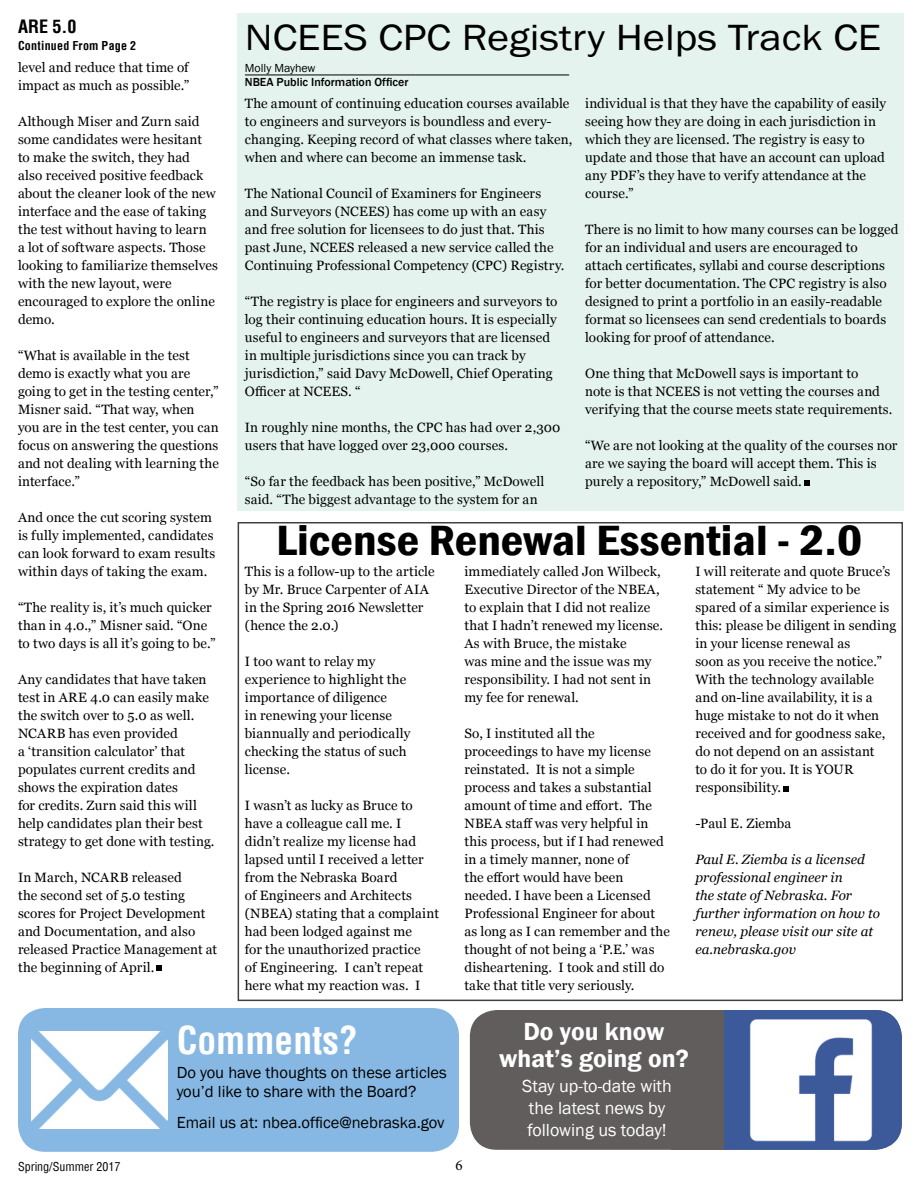
<style>
.page{position:relative;width:918px;height:1188px;background:#fff}
.page>*{position:absolute;margin:0;border:0;box-sizing:border-box;transform-origin:0 0}
.t1{font:600 condensed 43.5px "Franklin Gothic";color:#000;scale:1.13 1}
.t2{font:37.5px "Franklin Gothic";color:#000;scale:1.13 1}
.t3{font:700 condensed 37.5px "Helvetica";color:#fff}
.t4{font:600 25.5px/27px "Franklin Gothic";color:#fff;text-align:center}
.t5{font:18px/21.6px "Franklin Gothic";color:#fff}
.t6{font:700 condensed 18px "Helvetica";color:#000}
.t7{font:16.5px/19.8px "Franklin Gothic";color:#000}
.t8{font:15px "Minion Pro";color:#000}
.t9{font:13.5px/18px "Georgia";letter-spacing:.01em;color:#000}
.t10{font:italic 13.5px/18px "Georgia";letter-spacing:.005em;color:#000}
.t11{font:500 12px "Franklin Gothic";color:#000}
.t12{font:700 condensed 12px "Helvetica";letter-spacing:.02em;color:#000}
.t13{font:condensed 12px "Helvetica";color:#000}
.t14{font:12px "Franklin Gothic";color:#000}
</style>
<div class="page">
<div style="left:238px;top:14px;width:666px;height:497px;background:#e5f3ef"></div>
<hr style="left:245px;top:75px;width:324px;height:1px;background:#000">
<div style="left:18px;top:1008px;width:441px;height:144px;background:#87b8e3;border-radius:27px"></div>
<div style="left:470px;top:1010px;width:432px;height:140px;background:#615d5c;border-radius:27px"></div>
<div style="left:677px;top:1010px;width:225px;height:140px;background:#3c5a99;border-radius:27px"></div>
<div style="left:671px;top:1010px;width:53px;height:140px;background:#615d5c"></div>
<img style="left:749px;top:1019px;width:124px;height:123px">
<img style="left:32px;top:1032px;width:135px;height:96px">
<svg style="left:805px;top:480px;width:5px;height:5px"></svg>
<svg style="left:783px;top:786px;width:6px;height:5px"></svg>
<svg style="left:157px;top:966px;width:5px;height:5px"></svg>
<h3 class="t6" style="left:18px;top:14px;width:60px">ARE 5.0</h3>
<p class="t12" style="left:18px;top:38px;width:120px">Continued From Page 2</p>
<p class="t9" style="left:18px;top:59px;width:173px">level and reduce that time of impact as much as possible.”</p>
<p class="t9" style="left:18px;top:113px;width:201px">Although Miser and Zurn said some candidates were hesitant<br>to make the switch, they had<br>also received positive feedback about the cleaner look of the new interface and the ease of taking the test without having to learn<br>a lot of software aspects. Those looking to familiarize themselves with the new layout, were encouraged to explore the online demo.</p>
<p class="t9" style="left:18px;top:347px;width:202px">“What is available in the test demo is exactly what you are going to get in the testing center,”<br>Misner said. “That way, when you are in the test center, you can focus on answering the questions and not dealing with learning the interface.”</p>
<p class="t9" style="left:18px;top:509px;width:199px">And once the cut scoring system is fully implemented, candidates can look forward to exam results within days of taking the exam.</p>
<p class="t9" style="left:18px;top:599px;width:199px">“The reality is, it’s much quicker than in 4.0.,” Misner said. “One to two days is all it’s going to be.”</p>
<p class="t9" style="left:18px;top:671px;width:198px">Any candidates that have taken test in ARE 4.0 can easily make the switch over to 5.0 as well.<br>NCARB has even provided<br>a ‘transition calculator’ that populates current credits and shows the expiration dates<br>for credits. Zurn said this will help candidates plan their best strategy to get done with testing.</p>
<p class="t9" style="left:18px;top:869px;width:201px">In March, NCARB released<br>the second set of 5.0 testing scores for Project Development and Documentation, and also released Practice Management at the beginning of April.</p>
<h2 class="t2" style="left:245px;top:15px;width:565px">NCEES CPC Registry Helps Track CE</h2>
<p class="t14" style="left:245px;top:61px;width:72px">Molly Mayhew</p>
<p class="t11" style="left:245px;top:74px;width:165px">NBEA Public Information Officer</p>
<p class="t9" style="left:585px;top:95px;width:303px">individual is that they have the capability of easily seeing how they are doing in each jurisdiction in which they are licensed. The registry is easy to update and those that have an account can upload any PDF’s they have to verify attendance at the course.”</p>
<p class="t9" style="left:585px;top:221px;width:315px">There is no limit to how many courses can be logged for an individual and users are encouraged to attach certificates, syllabi and course descriptions for better documentation. The CPC registry is also designed to print a portfolio in an easily-readable format so licensees can send credentials to boards looking for proof of attendance.</p>
<p class="t9" style="left:585px;top:365px;width:309px">One thing that McDowell says is important to<br>note is that NCEES is not vetting the courses and verifying that the course meets state requirements.</p>
<p class="t9" style="left:585px;top:437px;width:314px">“We are not looking at the quality of the courses nor are we saying the board will accept them. This is purely a repository,” McDowell said.</p>
<p class="t9" style="left:245px;top:94px;width:329px">The amount of continuing education courses available to engineers and surveyors is boundless and every&shy;changing. Keeping record of what classes where taken, when and where can become an immense task.</p>
<p class="t9" style="left:245px;top:184px;width:321px">The National Council of Examiners for Engineers and Surveyors (NCEES) has come up with an easy and free solution for licensees to do just that. This past June, NCEES released a new service called the Continuing Professional Competency (CPC) Registry.</p>
<p class="t9" style="left:245px;top:292px;width:314px">“The registry is place for engineers and surveyors to log their continuing education hours. It is especially useful to engineers and surveyors that are licensed in multiple jurisdictions since you can track by jurisdiction,” said Davy McDowell, Chief Operating Officer at NCEES. “</p>
<p class="t9" style="left:245px;top:418px;width:317px">In roughly nine months, the CPC has had over 2,300 users that have logged over 23,000 courses.</p>
<p class="t9" style="left:245px;top:472px;width:301px">“So far the feedback has been positive,” McDowell said. “The biggest advantage to the system for an</p>
<h1 class="t1" style="left:276px;top:511px;width:520px">License Renewal Essential - 2.0</h1>
<p class="t9" style="left:464px;top:563px;width:200px">immediately called Jon Wilbeck,<br>Executive Director of the NBEA, to explain that I did not realize that I hadn’t renewed my license.<br>As with Bruce, the mistake<br>was mine and the issue was my responsibility. I had not sent in my fee for renewal.</p>
<p class="t9" style="left:464px;top:725px;width:207px">So, I instituted all the proceedings to have my license reinstated. It is not a simple process and takes a substantial amount of time and effort. The<br>NBEA staff was very helpful in this process, but if I had renewed in a timely manner, none of<br>the effort would have been needed. I have been a Licensed<br>Professional Engineer for about as long as I can remember and the thought of not being a ‘P.E.’ was disheartening. I took and still do take that title very seriously.</p>
<p class="t9" style="left:695px;top:563px;width:202px">I will reiterate and quote Bruce’s statement “ My advice to be spared of a similar experience is this: please be diligent in sending in your license renewal as<br>soon as you receive the notice.”<br>With the technology available and on-line availability, it is a huge mistake to not do it when received and for goodness sake, do not depend on an assistant<br>to do it for you. It is YOUR responsibility.</p>
<p class="t9" style="left:695px;top:814px;width:98px">-Paul E. Ziemba</p>
<p class="t10" style="left:695px;top:850px;width:186px">Paul E. Ziemba is a licensed professional engineer in<br>the state of Nebraska. For further information on how to renew, please visit our site at ea.nebraska.gov</p>
<p class="t9" style="left:245px;top:563px;width:191px">This is a follow-up to the article by Mr. Bruce Carpenter of AIA in the Spring 2016 Newsletter (hence the 2.0.)</p>
<p class="t9" style="left:245px;top:653px;width:167px">I too want to relay my experience to highlight the importance of diligence<br>in renewing your license biannually and periodically checking the status of such license.</p>
<p class="t9" style="left:245px;top:797px;width:196px">I wasn’t as lucky as Bruce to have a colleague call me. I didn’t realize my license had lapsed until I received a letter from the Nebraska Board<br>of Engineers and Architects (NBEA) stating that a complaint had been lodged against me<br>for the unauthorized practice<br>of Engineering. I can’t repeat here what my reaction was. I</p>
<h2 class="t3" style="left:177px;top:1016px;width:183px">Comments?</h2>
<p class="t7" style="left:177px;top:1063px;width:272px">Do you have thoughts on these articles you’d like to share with the Board?</p>
<p class="t7" style="left:177px;top:1113px;width:269px">Email us at: nbea.office@nebraska.gov</p>
<p class="t13" style="left:18px;top:1159px;width:104px">Spring/Summer 2017</p>
<p class="t8" style="left:455px;top:1156px;width:9px">6</p>
<h3 class="t4" style="left:499px;top:1019px;width:191px">Do you know what’s going on?</h3>
<h3 class="t5" style="left:522px;top:1076px;width:151px">Stay up-to-date with the latest news by following us today!</h3>
</div>
